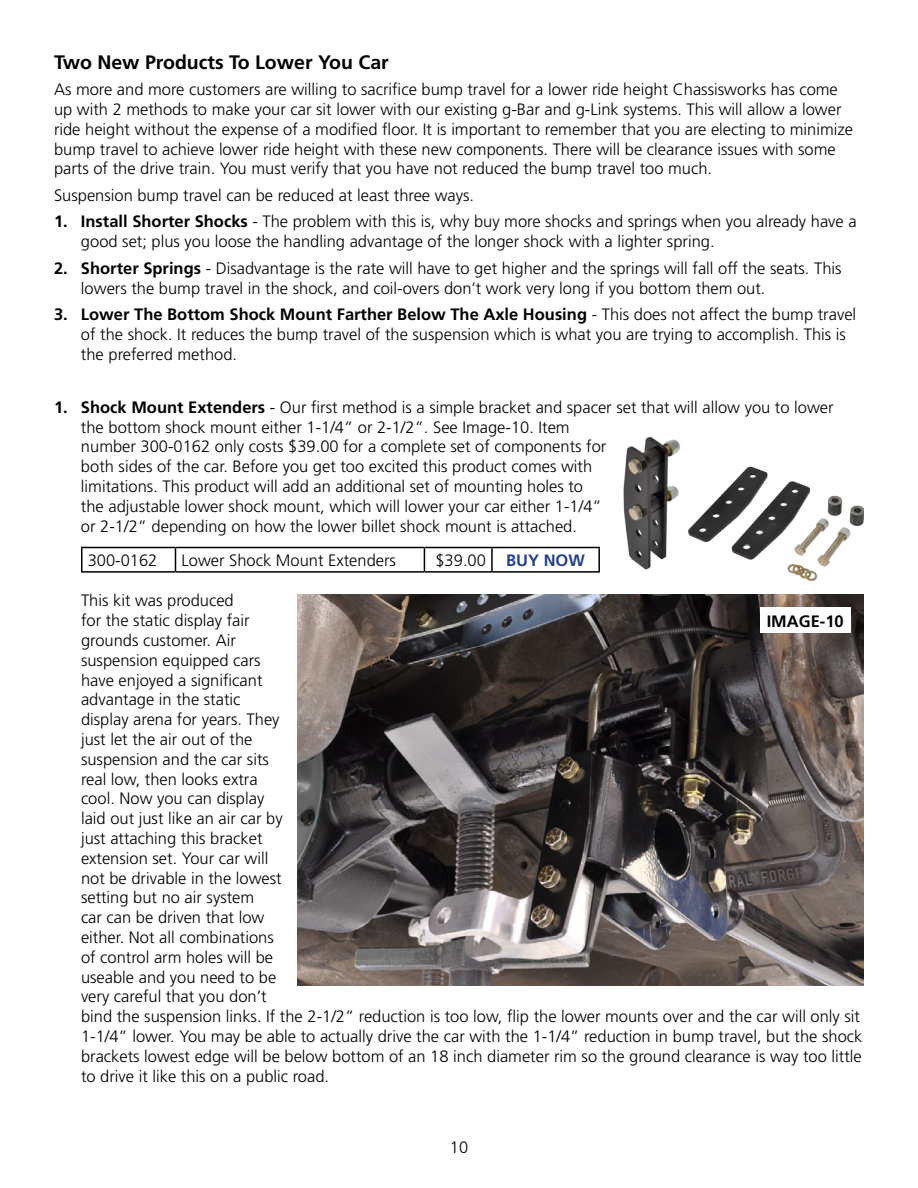
<style>
.page{position:relative;width:918px;height:1188px;background:#fff}
.page>*{position:absolute;margin:0;border:0;box-sizing:border-box;transform-origin:0 0}
.t1{font:700 19.5px "Frutiger LT Std";color:#000}
.t2{font:300 16.5px/19.8px "Frutiger LT Std";color:#000}
.t3{font:700 16.5px "Frutiger LT Std";color:#000}
.s1{font-weight:700}
.s2{font-weight:700;color:#25408f}
</style>
<div class="page">
<hr style="left:81px;top:547px;width:95px;height:1px;background:#000">
<svg style="left:81px;top:548px;width:1px;height:23px"></svg>
<hr style="left:176px;top:547px;width:248px;height:1px;background:#000">
<svg style="left:175px;top:548px;width:1px;height:23px"></svg>
<hr style="left:424px;top:547px;width:68px;height:1px;background:#000">
<svg style="left:424px;top:548px;width:1px;height:23px"></svg>
<hr style="left:492px;top:547px;width:108px;height:1px;background:#000">
<hr style="left:491px;top:548px;width:2px;height:23px;background:#000">
<hr style="left:598px;top:548px;width:2px;height:23px;background:#000">
<hr style="left:81px;top:571px;width:95px;height:2px;background:#000">
<hr style="left:176px;top:571px;width:248px;height:2px;background:#000">
<hr style="left:424px;top:571px;width:68px;height:2px;background:#000">
<hr style="left:492px;top:571px;width:108px;height:2px;background:#000">
<img style="left:624px;top:436px;width:240px;height:144px">
<img style="left:297px;top:594px;width:567px;height:391px">
<div style="left:760px;top:608px;width:90px;height:25px;background:#fff"></div>
<p class="t1" style="left:54px;top:50px;width:336px">Two New Products To Lower You Car</p>
<p class="t2" style="left:54px;top:80px;width:801px">As more and more customers are willing to sacrifice bump travel for a lower ride height Chassisworks has come up with 2 methods to make your car sit lower with our existing g-Bar and g-Link systems. This will allow a lower ride height without the expense of a modified floor. It is important to remember that you are electing to minimize bump travel to achieve lower ride height with these new components. There will be clearance issues with some parts of the drive train. You must verify that you have not reduced the bump travel too much.</p>
<p class="t2" style="left:54px;top:186px;width:422px">Suspension bump travel can be reduced at least three ways.</p>
<p class="t2" style="left:81px;top:212px;width:777px;text-indent:-27px"><span class="s1">1. Install Shorter Shocks</span> - The problem with this is, why buy more shocks and springs when you already have a good set; plus you loose the handling advantage of the longer shock with a lighter spring.</p>
<p class="t2" style="left:81px;top:258px;width:762px;text-indent:-27px"><span class="s1">2. Shorter Springs</span> - Disadvantage is the rate will have to get higher and the springs will fall off the seats. This lowers the bump travel in the shock, and coil-overs don’t work very long if you bottom them out.</p>
<p class="t2" style="left:81px;top:305px;width:777px;text-indent:-27px"><span class="s1">3. Lower The Bottom Shock Mount Farther Below The Axle Housing</span> - This does not affect the bump travel of the shock. It reduces the bump travel of the suspension which is what you are trying to accomplish. This is the preferred method.</p>
<p class="t2" style="left:81px;top:398px;width:754px;text-indent:-27px"><span class="s1">1. Shock Mount Extenders</span> - Our first method is a simple bracket and spacer set that will allow you to lower the bottom shock mount either 1-1/4” or 2-1/2”. See Image-10. Item<br>number 300-0162 only costs $39.00 for a complete set of components for<br>both sides of the car. Before you get too excited this product comes with<br>limitations. This product will add an additional set of mounting holes to<br>the adjustable lower shock mount, which will lower your car either 1-1/4”<br>or 2-1/2” depending on how the lower billet shock mount is attached.</p>
<p class="t2" style="left:88px;top:551px;width:71px">300-0162</p>
<p class="t2" style="left:182px;top:551px;width:216px">Lower Shock Mount Extenders</p>
<p class="t2" style="left:435px;top:551px;width:151px">$39.00 <span class="s2">BUY NOW</span></p>
<p class="t2" style="left:81px;top:591px;width:783px">This kit was produced<br>for the static display fair<br>grounds customer. Air<br>suspension equipped cars<br>have enjoyed a significant<br>advantage in the static<br>display arena for years. They<br>just let the air out of the<br>suspension and the car sits<br>real low, then looks extra<br>cool. Now you can display<br>laid out just like an air car by<br>just attaching this bracket<br>extension set. Your car will<br>not be drivable in the lowest<br>setting but no air system<br>car can be driven that low<br>either. Not all combinations<br>of control arm holes will be<br>useable and you need to be<br>very careful that you don’t<br>bind the suspension links. If the 2-1/2” reduction is too low, flip the lower mounts over and the car will only sit 1-1/4” lower. You may be able to actually drive the car with the 1-1/4” reduction in bump travel, but the shock brackets lowest edge will be below bottom of an 18 inch diameter rim so the ground clearance is way too little to drive it like this on a public road.</p>
<p class="t3" style="left:767px;top:611px;width:79px">IMAGE-10</p>
<p class="t2" style="left:450px;top:1138px;width:20px">10</p>
</div>
